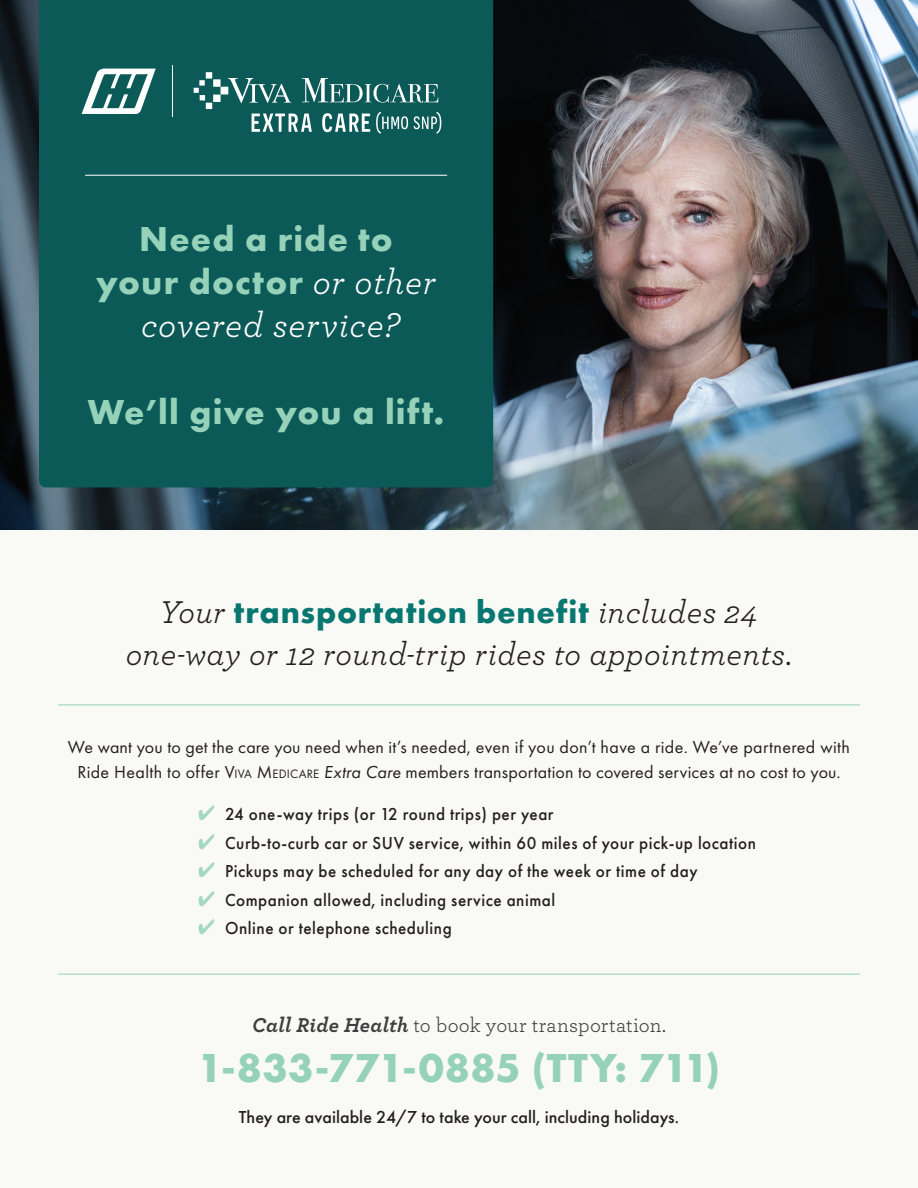
<style>
.page{position:relative;width:918px;height:1188px;background:#fff}
.page>*{position:absolute;margin:0;border:0;box-sizing:border-box;transform-origin:0 0}
.t1{font:700 42px "Futura PT";letter-spacing:.01em;color:#96d2ba}
.t2{font:italic 36px/43.2px "Archer";letter-spacing:.02em;color:#fff;text-align:center}
.t3{font:700 36px "Futura PT";letter-spacing:.035em;color:#96d2ba}
.t4{font:italic 33px/42px "Archer";letter-spacing:.01em;color:#231f20;text-align:center}
.t5{font:21px "Archer";letter-spacing:.01em;color:#3e3e3f}
.t6{font:500 18px "Futura PT";letter-spacing:.03em;color:#231f20;scale:.95 1}
.t7{font:18px/25.5px "Futura PT";letter-spacing:.01em;color:#231f20;text-align:center}
.t8{font:500 18px "Futura PT";color:#231f20}
.s1{font-family:"Futura PT";font-weight:700;font-style:normal;color:#96d2ba}
.s2{font-family:"Futura PT";font-weight:700;font-style:normal;color:#087772}
.s3{font-style:inherit}
.s4{font-size:12.6px}
.s5{font-style:italic}
.s6{color:#a5d8c3}
.s7{font-weight:700;font-style:italic}
</style>
<div class="page">
<div style="left:0;top:529px;width:918px;height:659px;background:#f9faf5"></div>
<img style="left:0;top:0;width:918px;height:529px">
<hr style="left:58px;top:704px;width:802px;height:2px;background:#b5dec8">
<hr style="left:58px;top:973px;width:802px;height:2px;background:#b5dec8">
<div style="left:39px;top:0;width:454px;height:487px;background:#0c5a57"></div>
<hr style="left:85px;top:175px;width:362px;height:1px;background:#fff">
<svg style="left:252px;top:114px;width:60px;height:18px"></svg>
<svg style="left:322px;top:113px;width:48px;height:19px"></svg>
<svg style="left:376px;top:112px;width:32px;height:22px"></svg>
<svg style="left:414px;top:112px;width:27px;height:22px"></svg>
<hr style="left:172px;top:65px;width:1px;height:51px;background:#fff">
<svg style="left:82px;top:69px;width:74px;height:45px"></svg>
<div style="left:206px;top:72px;width:6px;height:7px;background:#fff"></div>
<div style="left:221px;top:87px;width:7px;height:7px;background:#fff"></div>
<div style="left:213px;top:79px;width:8px;height:8px;background:#fff"></div>
<div style="left:213px;top:95px;width:8px;height:7px;background:#fff"></div>
<svg style="left:194px;top:80px;width:18px;height:29px"></svg>
<svg style="left:228px;top:78px;width:63px;height:25px;background:#45807e"></svg>
<svg style="left:302px;top:78px;width:136px;height:25px;background:#447f7d"></svg>
<p class="t2" style="left:96px;top:215px;width:341px"><span class="s1">Need a ride to your doctor</span> or other covered service?</p>
<p class="t3" style="left:88px;top:389px;width:358px">We’ll give you a lift.</p>
<p class="t4" style="left:126px;top:589px;width:668px">Your <span class="s2">transportation benefit</span> includes 24 one-way or 12 round-trip rides to appointments.</p>
<p class="t7" style="left:68px;top:734px;width:784px">We want you to get the care you need when it’s needed, even if you don’t have a ride. We’ve partnered with<br>Ride Health to offer <span class="s3">V</span><span class="s4">IVA</span> <span class="s3">M</span><span class="s4">EDICARE</span> <span class="s5">Extra Care</span> members transportation to covered services at no cost to you.</p>
<p class="t6" style="left:198px;top:803px;width:376px"><span class="s6">✔</span> 24 one-way trips (or 12 round trips) per year</p>
<p class="t6" style="left:198px;top:832px;width:589px"><span class="s6">✔</span> Curb-to-curb car or SUV service, within 60 miles of your pick-up location</p>
<p class="t6" style="left:198px;top:860px;width:527px"><span class="s6">✔</span> Pickups may be scheduled for any day of the week or time of day</p>
<p class="t6" style="left:198px;top:889px;width:377px"><span class="s6">✔</span> Companion allowed, including service animal</p>
<p class="t6" style="left:198px;top:917px;width:269px"><span class="s6">✔</span> Online or telephone scheduling</p>
<p class="t5" style="left:252px;top:1010px;width:415px"><span class="s7">Call Ride Health</span> to book your transportation.</p>
<p class="t1" style="left:197px;top:1041px;width:525px">1-833-771-0885 (TTY: 711)</p>
<p class="t8" style="left:239px;top:1106px;width:442px">They are available 24/7 to take your call, including holidays.</p>
</div>
